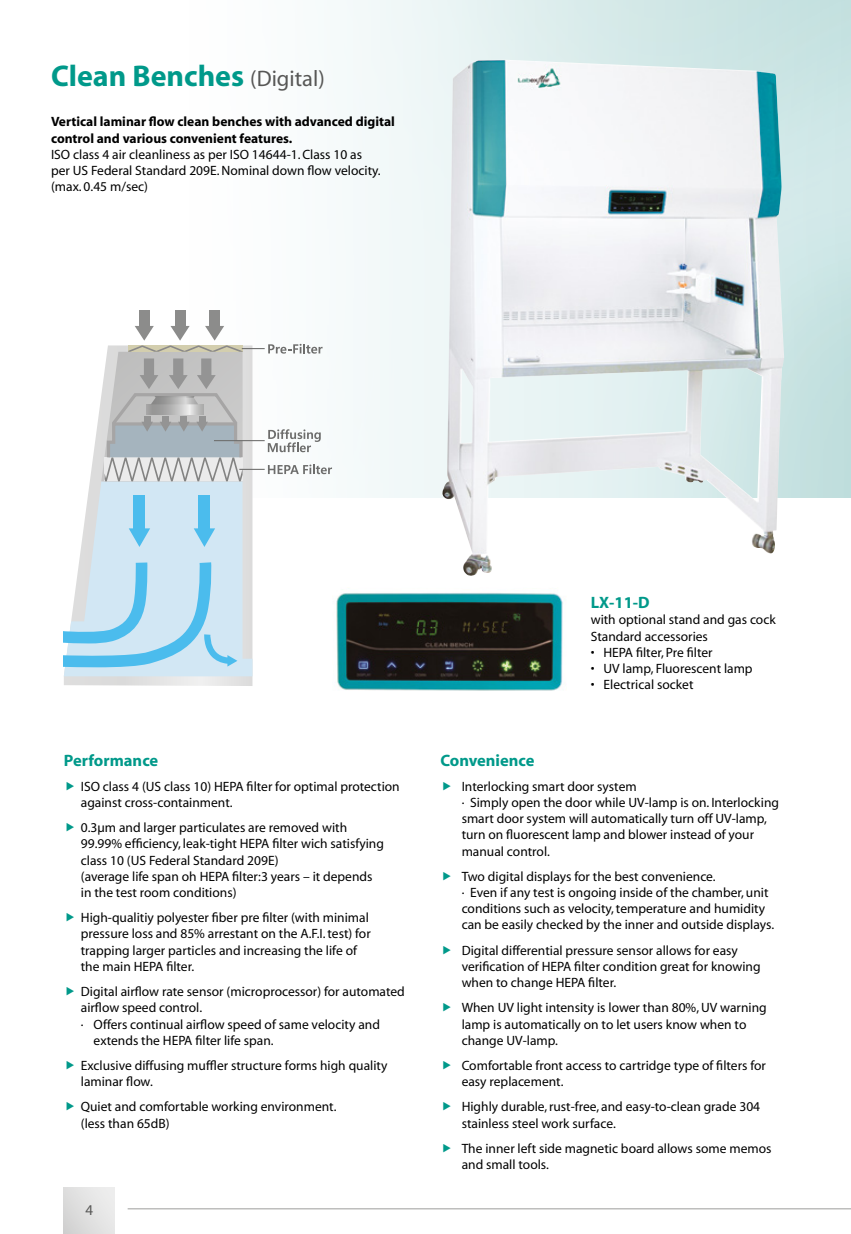
<style>
.page{position:relative;width:851px;height:1234px;background:#fff}
.page>*{position:absolute;margin:0;border:0;box-sizing:border-box;transform-origin:0 0}
.t1{font:700 30px "YR Myriad";color:#00998a}
.t2{font:700 16.5px "YR Myriad";color:#00998a}
.t3{font:15px "YR Myriad";color:#575756}
.t4{font:13.5px/16.2px "YR Myriad";color:#000}
.t5{font:700 13.5px/16.2px "YR Myriad";color:#000}
.s1{font-weight:400;font-size:22.5px;color:#575756}
</style>
<div class="page">
<div style="left:64px;top:1186px;width:51px;height:47px;background:linear-gradient(to right,#d8d8d7,#ececec)"></div>
<hr style="left:128px;top:1208px;width:722px;height:1px;background:#9d9d9c">
<img style="left:442px;top:60px;width:342px;height:516px">
<img style="left:336px;top:593px;width:227px;height:98px">
<div style="left:139px;top:310px;width:10px;height:21px;background:#8c8c8b"></div>
<div style="left:175px;top:310px;width:10px;height:21px;background:#8c8c8b"></div>
<div style="left:209px;top:310px;width:11px;height:21px;background:#8c8c8b"></div>
<svg style="left:64px;top:676px;width:188px;height:10px;background:#e2e3e4"></svg>
<svg style="left:64px;top:326px;width:268px;height:350px"></svg>
<hr style="left:214px;top:440px;width:51px;height:1px;background:#6d6d6c">
<hr style="left:239px;top:468px;width:26px;height:2px;background:#6d6d6c">
<h1 class="t1" style="left:51px;top:61px;width:275px">Clean Benches <span class="s1">(Digital)</span></h1>
<p class="t5" style="left:51px;top:114px;width:345px">Vertical laminar flow clean benches with advanced digital control and various convenient features.</p>
<p class="t4" style="left:51px;top:147px;width:331px">ISO class 4 air cleanliness as per ISO 14644-1. Class 10 as per US Federal Standard 209E. Nominal down flow velocity. (max. 0.45 m/sec)</p>
<p class="t2" style="left:64px;top:751px;width:96px">Performance</p>
<p class="t4" style="left:81px;top:778px;width:320px">ISO class 4 (US class 10) HEPA filter for optimal protection against cross-containment.</p>
<p class="t4" style="left:81px;top:820px;width:304px">0.3µm and larger particulates are removed with 99.99% efficiency, leak-tight HEPA filter wich satisfying class 10 (US Federal Standard 209E)<br>(average life span oh HEPA filter:3 years – it depends in the test room conditions)</p>
<p class="t4" style="left:81px;top:910px;width:291px">High-qualitiy polyester fiber pre filter (with minimal pressure loss and 85% arrestant on the A.F.I. test) for trapping larger particles and increasing the life of the main HEPA filter.</p>
<p class="t4" style="left:81px;top:983px;width:325px">Digital airflow rate sensor (microprocessor) for automated</p>
<p class="t4" style="left:81px;top:1000px;width:123px">airflow speed control.</p>
<p class="t4" style="left:81px;top:1016px;width:301px">· Offers continual airflow speed of same velocity and</p>
<p class="t4" style="left:94px;top:1032px;width:182px">extends the HEPA filter life span.</p>
<p class="t4" style="left:81px;top:1057px;width:308px">Exclusive diffusing muffler structure forms high quality laminar flow.</p>
<p class="t4" style="left:81px;top:1099px;width:257px">Quiet and comfortable working environment. (less than 65dB)</p>
<p class="t3" style="left:85px;top:1202px;width:9px">4</p>
<p class="t2" style="left:590px;top:594px;width:60px">LX-11-D</p>
<p class="t4" style="left:590px;top:612px;width:186px">with optional stand and gas cock<br>Standard accessories</p>
<p class="t4" style="left:590px;top:644px;width:123px">• HEPA filter, Pre filter</p>
<p class="t4" style="left:590px;top:660px;width:163px">• UV lamp, Fluorescent lamp</p>
<p class="t4" style="left:590px;top:677px;width:104px">• Electrical socket</p>
<p class="t2" style="left:440px;top:751px;width:96px">Convenience</p>
<p class="t4" style="left:461px;top:778px;width:319px">Interlocking smart door system<br>· Simply open the door while UV-lamp is on. Interlocking smart door system will automatically turn off UV-lamp, turn on fluorescent lamp and blower instead of your manual control.</p>
<p class="t4" style="left:461px;top:868px;width:314px">Two digital displays for the best convenience.<br>· Even if any test is ongoing inside of the chamber, unit conditions such as velocity, temperature and humidity can be easily checked by the inner and outside displays.</p>
<p class="t4" style="left:461px;top:942px;width:300px">Digital differential pressure sensor allows for easy verification of HEPA filter condition great for knowing when to change HEPA filter.</p>
<p class="t4" style="left:461px;top:1000px;width:306px">When UV light intensity is lower than 80%, UV warning lamp is automatically on to let users know when to change UV-lamp.</p>
<p class="t4" style="left:461px;top:1057px;width:306px">Comfortable front access to cartridge type of filters for easy replacement.</p>
<p class="t4" style="left:461px;top:1099px;width:300px">Highly durable, rust-free, and easy-to-clean grade 304 stainless steel work surface.</p>
<p class="t4" style="left:461px;top:1140px;width:311px">The inner left side magnetic board allows some memos and small tools.</p>
</div>
